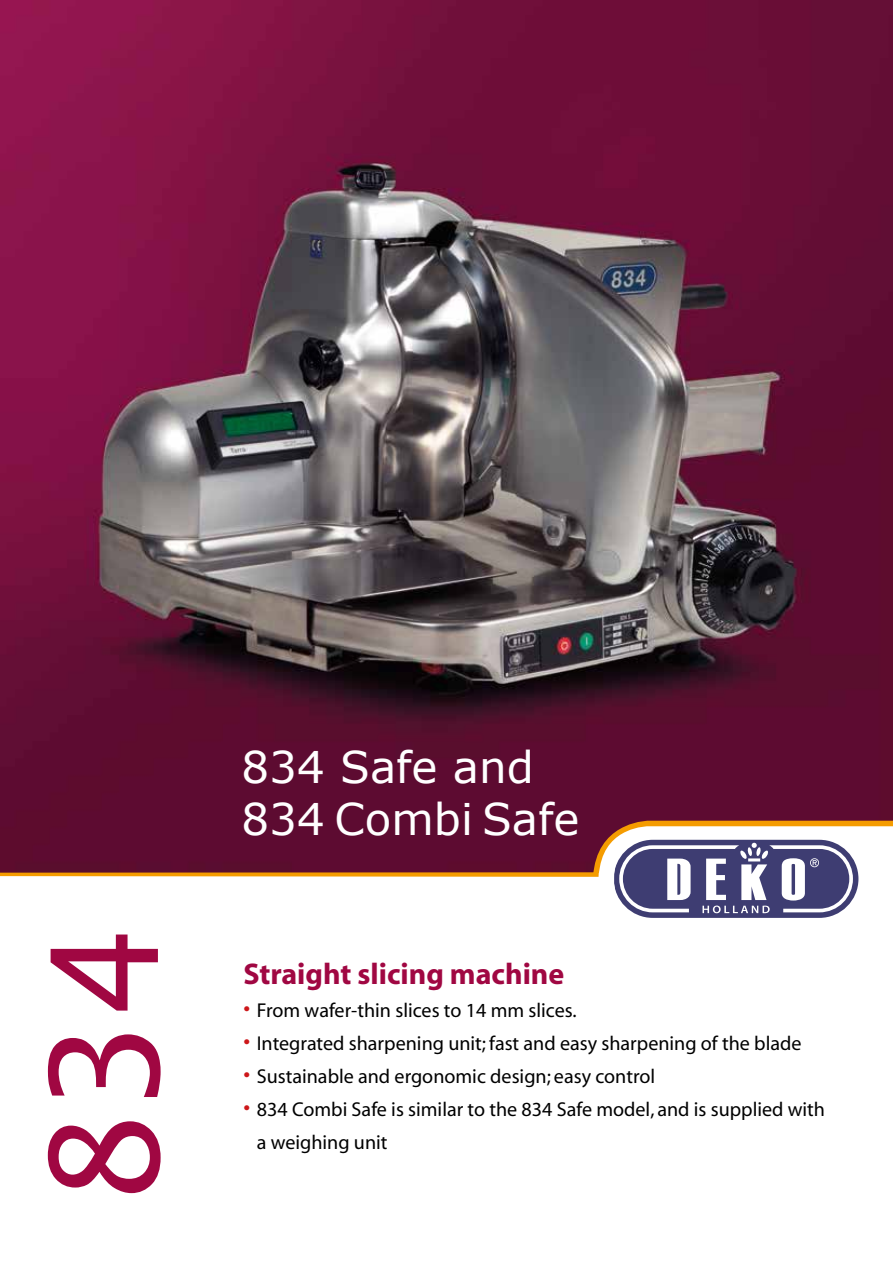
<style>
.page{position:relative;width:893px;height:1263px;background:#fff}
.page>*{position:absolute;margin:0;border:0;box-sizing:border-box;transform-origin:0 0}
.t1{font:148.5px "Lucida Sans";color:#a00742}
.t2{font:43.65px/52.3px "Verdana";color:#fff}
.t3{font:700 30px "Myriad";color:#a00742}
.t4{font:20.1px/33px "Myriad";color:#000}
.s1{font-size:24px;color:#cd171a}
</style>
<div class="page">
<img style="left:0;top:0;width:893px;height:818px">
<svg style="left:0;top:818px;width:893px;height:100px"></svg>
<div style="left:613px;top:835px;width:262px;height:90px;border:1px solid #fff;border-radius:42px"></div>
<h1 class="t1" style="left:20px;top:1206px;width:283px;rotate:-90deg">834</h1>
<h2 class="t2" style="left:242px;top:740px;width:339px">834 Safe and<br>834 Combi Safe</h2>
<h3 class="t3" style="left:243px;top:959px;width:323px">Straight slicing machine</h3>
<p class="t4" style="left:243px;top:995px;width:335px"><span class="s1">•</span> From wafer-thin slices to 14 mm slices.</p>
<p class="t4" style="left:243px;top:1028px;width:560px"><span class="s1">•</span> Integrated sharpening unit; fast and easy sharpening of the blade</p>
<p class="t4" style="left:243px;top:1061px;width:413px"><span class="s1">•</span> Sustainable and ergonomic design; easy control</p>
<p class="t4" style="left:257px;top:1094px;width:570px;text-indent:-14px"><span class="s1">•</span> 834 Combi Safe is similar to the 834 Safe model, and is supplied with a weighing unit</p>
</div>
